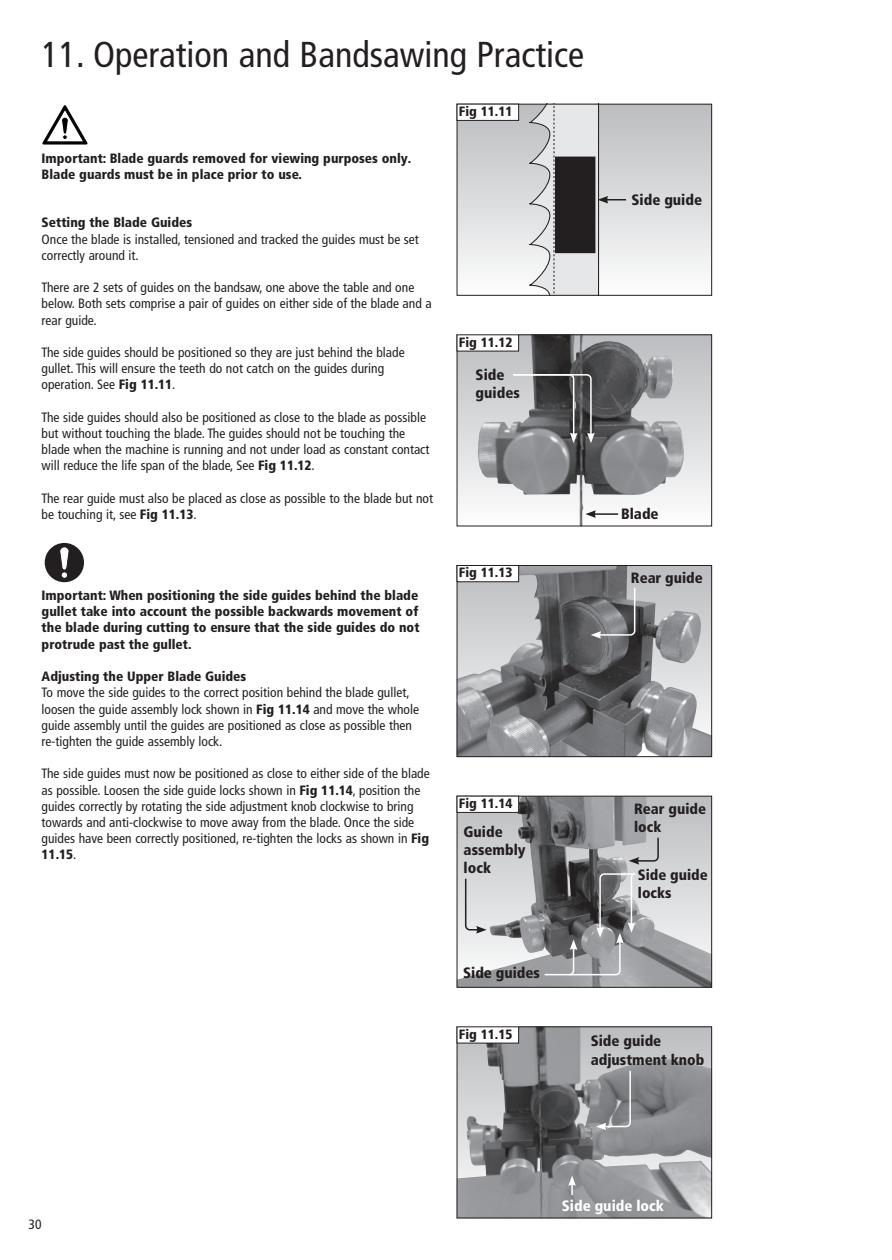
<style>
.page{position:relative;width:892px;height:1260px;background:#fff}
.page>*{position:absolute;margin:0;border:0;box-sizing:border-box;transform-origin:0 0}
.t1{font:condensed 36px "Frutiger LT Pro";color:#231f20}
.t2{font:900 condensed 15px/18px "Frutiger LT Pro";color:#231f20}
.t3{font:900 condensed 15px "Frutiger LT Pro";color:#fff}
.t4{font:900 condensed 14.85px/17.9px "Frutiger LT Pro";color:#231f20}
.t5{font:condensed 13.5px/16.2px "Frutiger LT Pro";color:#231f20}
.t6{font:900 condensed 13.5px/16.2px "Frutiger LT Pro";color:#231f20}
.s1{font-weight:900}
</style>
<div class="page">
<img style="left:458px;top:798px;width:251px;height:187px">
<div style="left:457px;top:796px;width:61px;height:16px;background:#fff"></div>
<div style="left:456px;top:796px;width:62px;height:17px;border:1px solid #231f20"></div>
<svg style="left:464px;top:877px;width:22px;height:56px"></svg>
<svg style="left:628px;top:836px;width:31px;height:28px"></svg>
<div style="left:457px;top:104px;width:254px;height:191px;background:linear-gradient(to bottom,#bbbcbf,#fcfdfd)"></div>
<div style="left:456px;top:104px;width:255px;height:192px;border:1px solid #231f20"></div>
<div style="left:457px;top:104px;width:61px;height:16px;background:#fff"></div>
<div style="left:456px;top:104px;width:62px;height:17px;border:1px solid #231f20"></div>
<svg style="left:529px;top:104px;width:96px;height:192px"></svg>
<img style="left:458px;top:567px;width:251px;height:188px">
<div style="left:456px;top:565px;width:255px;height:192px;border:1px solid #231f20"></div>
<div style="left:457px;top:565px;width:61px;height:17px;background:#fff"></div>
<div style="left:456px;top:565px;width:62px;height:17px;border:1px solid #231f20"></div>
<div style="left:457px;top:335px;width:254px;height:191px;background:linear-gradient(to bottom,#babbbe,#fdfdfe)"></div>
<img style="left:477px;top:336px;width:206px;height:188px">
<div style="left:457px;top:335px;width:61px;height:16px;background:#fff"></div>
<hr style="left:593px;top:513px;width:24px;height:2px;background:#231f20">
<svg style="left:585px;top:510px;width:10px;height:8px"></svg>
<img style="left:458px;top:1028px;width:251px;height:188px">
<div style="left:456px;top:1026px;width:255px;height:192px;border:1px solid #231f20"></div>
<div style="left:457px;top:1026px;width:61px;height:17px;background:#fff"></div>
<svg style="left:511px;top:373px;width:83px;height:70px"></svg>
<svg style="left:590px;top:586px;width:52px;height:58px"></svg>
<svg style="left:595px;top:1069px;width:36px;height:61px"></svg>
<svg style="left:568px;top:1175px;width:7px;height:20px"></svg>
<svg style="left:543px;top:872px;width:93px;height:104px"></svg>
<div style="left:45px;top:543px;width:39px;height:39px;background:#231f20;border-radius:50%"></div>
<div style="left:61px;top:572px;width:7px;height:6px;background:#fff;border-radius:50%"></div>
<div style="left:61px;top:571px;width:7px;height:8px;border:1px solid #231f20;border-radius:50%"></div>
<svg style="left:59px;top:546px;width:10px;height:24px"></svg>
<svg style="left:42px;top:105px;width:45px;height:39px"></svg>
<h1 class="t1" style="left:42px;top:34px;width:543px">11. Operation and Bandsawing Practice</h1>
<p class="t6" style="left:42px;top:150px;width:371px">Important: Blade guards removed for viewing purposes only.<br>Blade guards must be in place prior to use.</p>
<p class="t6" style="left:42px;top:214px;width:152px">Setting the Blade Guides</p>
<p class="t5" style="left:42px;top:231px;width:378px">Once the blade is installed, tensioned and tracked the guides must be set correctly around it.</p>
<p class="t5" style="left:42px;top:279px;width:391px">There are 2 sets of guides on the bandsaw, one above the table and one below. Both sets comprise a pair of guides on either side of the blade and a rear guide.</p>
<p class="t5" style="left:42px;top:344px;width:364px">The side guides should be positioned so they are just behind the blade gullet. This will ensure the teeth do not catch on the guides during operation. See <span class="s1">Fig 11.11</span>.</p>
<p class="t5" style="left:42px;top:409px;width:389px">The side guides should also be positioned as close to the blade as possible but without touching the blade. The guides should not be touching the blade when the machine is running and not under load as constant contact will reduce the life span of the blade, See <span class="s1">Fig 11.12</span>.</p>
<p class="t5" style="left:42px;top:490px;width:393px">The rear guide must also be placed as close as possible to the blade but not be touching it, see <span class="s1">Fig 11.13</span>.</p>
<p class="t6" style="left:42px;top:587px;width:379px;text-align:justify">Important: When positioning the side guides behind the blade gullet take into account the possible backwards movement of the blade during cutting to ensure that the side guides do not protrude past the gullet.</p>
<p class="t6" style="left:42px;top:668px;width:206px">Adjusting the Upper Blade Guides</p>
<p class="t5" style="left:42px;top:684px;width:379px">To move the side guides to the correct position behind the blade gullet, loosen the guide assembly lock shown in <span class="s1">Fig 11.14</span> and move the whole guide assembly until the guides are positioned as close as possible then re-tighten the guide assembly lock.</p>
<p class="t5" style="left:42px;top:765px;width:389px">The side guides must now be positioned as close to either side of the blade as possible. Loosen the side guide locks shown in <span class="s1">Fig 11.14</span>, position the guides correctly by rotating the side adjustment knob clockwise to bring towards and anti-clockwise to move away from the blade. Once the side guides have been correctly positioned, re-tighten the locks as shown in <span class="s1">Fig 11.15</span>.</p>
<p class="t6" style="left:458px;top:103px;width:55px">Fig 11.11</p>
<p class="t6" style="left:458px;top:334px;width:55px">Fig 11.12</p>
<p class="t2" style="left:475px;top:366px;width:46px">Side guides</p>
<p class="t2" style="left:631px;top:190px;width:72px">Side guide</p>
<p class="t2" style="left:620px;top:504px;width:39px">Blade</p>
<p class="t6" style="left:458px;top:564px;width:55px">Fig 11.13</p>
<p class="t4" style="left:630px;top:569px;width:73px">Rear guide</p>
<p class="t6" style="left:458px;top:795px;width:55px">Fig 11.14</p>
<p class="t2" style="left:463px;top:822px;width:63px">Guide assembly lock</p>
<p class="t4" style="left:633px;top:800px;width:73px">Rear guide lock</p>
<p class="t4" style="left:637px;top:865px;width:71px">Side guide locks</p>
<p class="t2" style="left:463px;top:964px;width:78px">Side guides</p>
<p class="t6" style="left:458px;top:1026px;width:55px">Fig 11.15</p>
<p class="t2" style="left:590px;top:1032px;width:115px">Side guide adjustment knob</p>
<p class="t5" style="left:29px;top:1215px;width:14px">30</p>
<p class="t3" style="left:561px;top:1197px;width:103px">Side guide lock</p>
</div>
